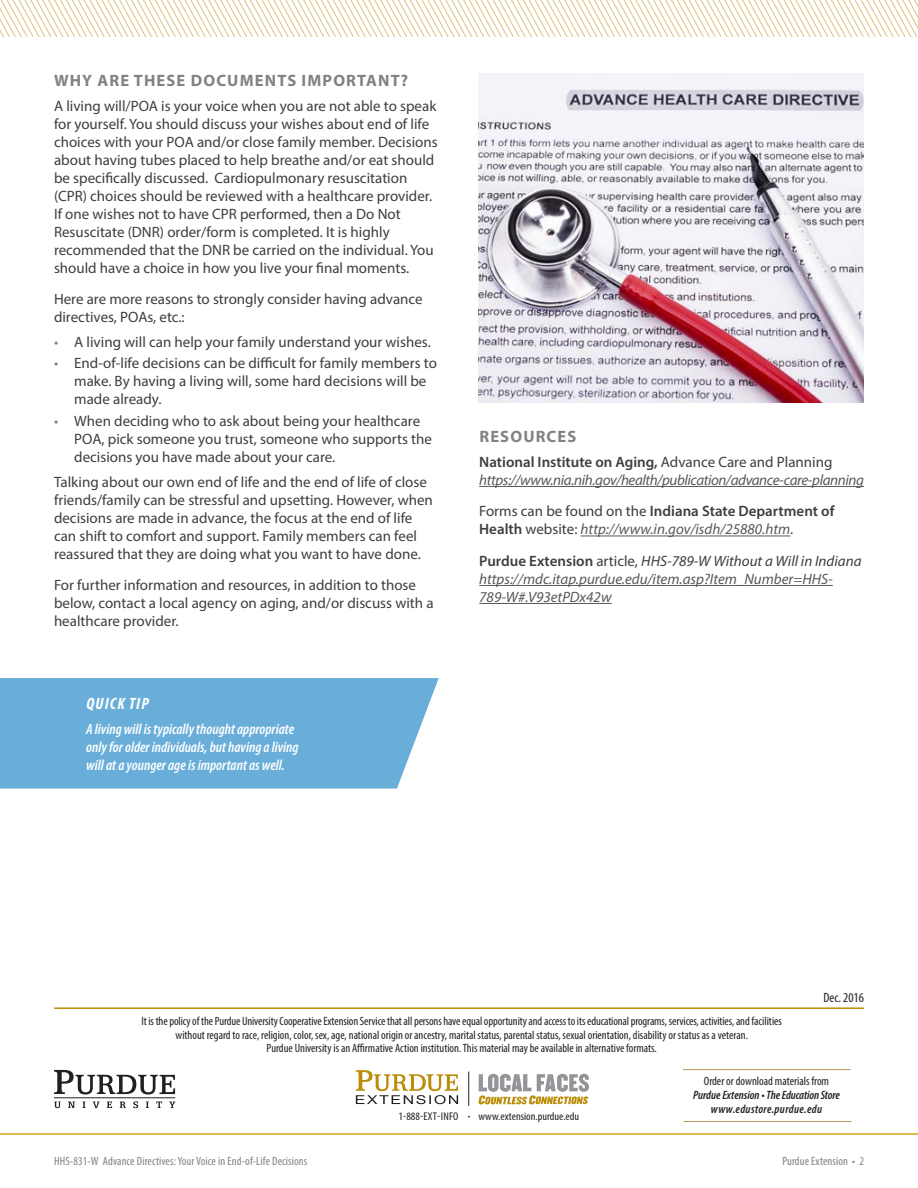
<style>
.page{position:relative;width:918px;height:1188px;background:#fff}
.page>*{position:absolute;margin:0;border:0;box-sizing:border-box;transform-origin:0 0}
.t1{font:700 16.5px "Myriad Pro";letter-spacing:.07em;color:#808285}
.t2{font:italic 700 condensed 16.5px "Myriad Pro";letter-spacing:.07em;color:#fff}
.body{font:15px/18px "Myriad Pro";color:#3e3e3f}
.body-2{font:italic 15px/18px "Myriad Pro";color:#57585a}
.sidebar{font:italic 600 condensed 15px/18px "Myriad Pro";color:#fff}
.body-3{font:italic 15px/18px "Myriad Pro";letter-spacing:-.025em;color:#57585a}
.t3{font:condensed 13.5px "Myriad Pro";color:#231f20}
.t4{font:italic 600 condensed 12.15px/13.8px "Myriad Pro";color:#231f20;text-align:center}
.t5{font:condensed 12.15px "Myriad Pro";color:#231f20}
.t6{font:condensed 12px/13.5px "Myriad Pro";color:#231f20;text-align:center}
.t7{font:condensed 12px "Myriad Pro";letter-spacing:.01em;color:#808285}
.t8{font:condensed 11.25px "Myriad Pro";color:#231f20;scale:1.04 1}
.s1{color:#808285}
.s2{font-weight:600;font-style:normal;color:#3e3e3f}
.s3{font-style:normal;color:#3e3e3f}
.s4{color:#3e3e3f}
.s5{font-size:9px}
</style>
<div class="page">
<hr style="left:0;top:1133px;width:918px;height:2px;background:#d5a616">
<svg style="left:0;top:0;width:918px;height:37px"></svg>
<img style="left:479px;top:73px;width:385px;height:330px">
<hr style="left:479px;top:486px;width:385px;height:1px;background:#57585a">
<hr style="left:581px;top:536px;width:209px;height:1px;background:#57585a">
<hr style="left:479px;top:585px;width:354px;height:1px;background:#57585a">
<hr style="left:479px;top:603px;width:133px;height:1px;background:#57585a">
<div style="left:0;top:678px;width:439px;height:111px;background:#69aed9"></div>
<svg style="left:54px;top:1070px;width:121px;height:24px"></svg>
<svg style="left:54px;top:1102px;width:7px;height:6px"></svg>
<svg style="left:68px;top:1102px;width:7px;height:6px"></svg>
<svg style="left:83px;top:1102px;width:3px;height:6px"></svg>
<svg style="left:93px;top:1102px;width:7px;height:6px"></svg>
<svg style="left:107px;top:1102px;width:5px;height:6px"></svg>
<svg style="left:120px;top:1102px;width:6px;height:6px"></svg>
<svg style="left:133px;top:1101px;width:5px;height:7px"></svg>
<svg style="left:146px;top:1102px;width:3px;height:6px"></svg>
<svg style="left:156px;top:1102px;width:6px;height:6px"></svg>
<svg style="left:169px;top:1102px;width:6px;height:6px"></svg>
<hr style="left:54px;top:1097px;width:121px;height:1px;background:#231f20">
<hr style="left:54px;top:1007px;width:810px;height:2px;background:#bb8c07">
<hr style="left:684px;top:1121px;width:167px;height:1px;background:#bb935a">
<hr style="left:683px;top:1069px;width:168px;height:1px;background:#bb935a">
<svg style="left:478px;top:1074px;width:111px;height:30px"></svg>
<svg style="left:356px;top:1070px;width:102px;height:34px"></svg>
<hr style="left:468px;top:1072px;width:1px;height:34px;background:#231f20">
<p class="t1" style="left:54px;top:69px;width:356px">WHY ARE THESE DOCUMENTS IMPORTANT?</p>
<p class="body" style="left:54px;top:96px;width:385px">A living will/POA is your voice when you are not able to speak for yourself. You should discuss your wishes about end of life choices with your POA and/or close family member. Decisions about having tubes placed to help breathe and/or eat should be specifically discussed. Cardiopulmonary resuscitation (CPR) choices should be reviewed with a healthcare provider.<br>If one wishes not to have CPR performed, then a Do Not Resuscitate (DNR) order/form is completed. It is highly recommended that the DNR be carried on the individual. You should have a choice in how you live your final moments.</p>
<p class="body" style="left:54px;top:290px;width:370px">Here are more reasons to strongly consider having advance directives, POAs, etc.:</p>
<p class="body" style="left:54px;top:333px;width:378px"><span class="s1">•</span> A living will can help your family understand your wishes.</p>
<p class="body" style="left:74px;top:354px;width:364px;text-indent:-20px"><span class="s1">•</span> End-of-life decisions can be difficult for family members to make. By having a living will, some hard decisions will be made already.</p>
<p class="body" style="left:74px;top:412px;width:359px;text-indent:-20px"><span class="s1">•</span> When deciding who to ask about being your healthcare<br>POA, pick someone you trust, someone who supports the decisions you have made about your care.</p>
<p class="body" style="left:54px;top:472px;width:380px">Talking about our own end of life and the end of life of close friends/family can be stressful and upsetting. However, when decisions are made in advance, the focus at the end of life can shift to comfort and support. Family members can feel reassured that they are doing what you want to have done.</p>
<p class="body" style="left:54px;top:576px;width:381px">For further information and resources, in addition to those below, contact a local agency on aging, and/or discuss with a healthcare provider.</p>
<p class="t2" style="left:86px;top:693px;width:64px">QUICK TIP</p>
<p class="sidebar" style="left:86px;top:719px;width:214px">A living will is typically thought appropriate only for older individuals, but having a living will at a younger age is important as well.</p>
<p class="t1" style="left:479px;top:426px;width:99px">RESOURCES</p>
<p class="body-3" style="left:479px;top:453px;width:386px"><span class="s2">National Institute on Aging,</span> <span class="s3">Advance Care and Planning </span>https://www.nia.nih.gov/health/publication/advance-care-planning</p>
<p class="body-2" style="left:479px;top:502px;width:357px"><span class="s3">Forms can be found on the</span> <span class="s2">Indiana State Department of<br>Health</span> <span class="s3">website:</span> http://www.in.gov/isdh/25880.htm<span class="s3">.</span></p>
<p class="body-2" style="left:479px;top:552px;width:384px"><span class="s2">Purdue Extension</span> <span class="s3">article,</span> <span class="s4">HHS-789-W Without a Will in Indiana </span>https://mdc.itap.purdue.edu/item.asp?Item_Number=HHS-<br>789-W#.V93etPDx42w</p>
<p class="t3" style="left:823px;top:989px;width:42px">Dec. 2016</p>
<p class="t6" style="left:142px;top:1014px;width:642px">It is the policy of the Purdue University Cooperative Extension Service that all persons have equal opportunity and access to its educational programs, services, activities, and facilities without regard to race, religion, color, sex, age, national origin or ancestry, marital status, parental status, sexual orientation, disability or status as a veteran.</p>
<p class="t6" style="left:267px;top:1042px;width:392px">Purdue University is an Affirmative Action institution. This material may be available in alternative formats.</p>
<p class="t8" style="left:398px;top:1110px;width:175px">1-888-EXT-INFO <span class="s5">•</span> www.extension.purdue.edu</p>
<p class="t5" style="left:704px;top:1074px;width:127px">Order or download materials from</p>
<p class="t4" style="left:693px;top:1088px;width:149px">Purdue Extension • The Education Store www.edustore.purdue.edu</p>
<p class="t7" style="left:54px;top:1154px;width:255px">HHS-831-W Advance Directives: Your Voice in End-of-Life Decisions</p>
<p class="t7" style="left:782px;top:1154px;width:83px">Purdue Extension • 2</p>
</div>
